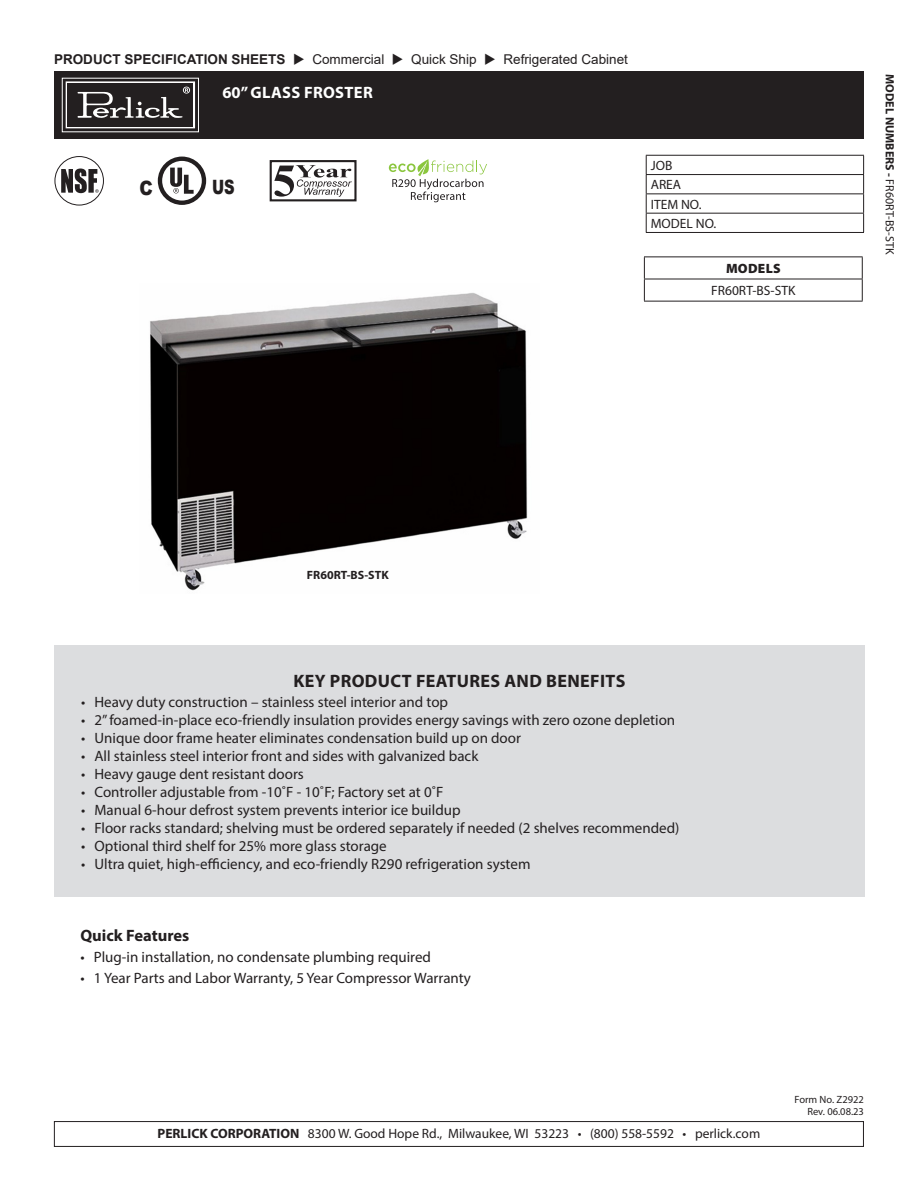
<style>
.page{position:relative;width:918px;height:1188px;background:#fff}
.page>*{position:absolute;margin:0;border:0;box-sizing:border-box;transform-origin:0 0}
.t1{font:900 19.8px "Arial";color:#231f20;scale:.74 1}
.t2{font:900 19.8px "Arial";color:#231f20;scale:.87 1}
.t3{font:700 18px "Myriad Pro";letter-spacing:.02em;color:#231f20}
.t4{font:700 16.5px "Myriad Pro";letter-spacing:.02em;color:#fff}
.t5{font:700 16.5px "Myriad Pro";color:#231f20}
.t6{font:15px "Myriad Pro";color:#231f20}
.t7{font:13.5px "Myriad Pro";color:#231f20}
.t8{font:13.5px "Arial";color:#231f20}
.t9{font:900 13.5px "Myriad Pro";letter-spacing:.02em;color:#231f20}
.t10{font:700 12px "Myriad Pro";color:#231f20}
.t11{font:10.5px "Myriad Pro";color:#231f20}
.s1{font-weight:700}
.s2{font-weight:400}
</style>
<div class="page">
<img style="left:150px;top:293px;width:378px;height:298px">
<hr style="left:644px;top:256px;width:219px;height:1px;background:#231f20">
<hr style="left:644px;top:279px;width:219px;height:1px;background:#231f20">
<svg style="left:644px;top:257px;width:1px;height:44px"></svg>
<svg style="left:862px;top:257px;width:1px;height:44px"></svg>
<hr style="left:644px;top:301px;width:219px;height:1px;background:#231f20">
<div style="left:54px;top:1121px;width:810px;height:26px;border:1px solid #231f20"></div>
<hr style="left:646px;top:155px;width:218px;height:1px;background:#231f20">
<hr style="left:646px;top:174px;width:218px;height:1px;background:#231f20">
<hr style="left:646px;top:193px;width:218px;height:1px;background:#231f20">
<hr style="left:646px;top:213px;width:218px;height:1px;background:#231f20">
<svg style="left:646px;top:156px;width:1px;height:76px"></svg>
<svg style="left:863px;top:156px;width:1px;height:76px"></svg>
<hr style="left:646px;top:232px;width:218px;height:1px;background:#231f20">
<div style="left:54px;top:71px;width:810px;height:68px;background:#231f20"></div>
<svg style="left:65px;top:81px;width:131px;height:48px"></svg>
<div style="left:54px;top:645px;width:811px;height:251px;background:#dcdddf"></div>
<div style="left:55px;top:156px;width:49px;height:49px;border:1px solid #231f20;border-radius:50%"></div>
<svg style="left:61px;top:169px;width:38px;height:24px"></svg>
<svg style="left:274px;top:165px;width:78px;height:32px"></svg>
<div style="left:270px;top:160px;width:87px;height:41px;border:2px solid #231f20"></div>
<svg style="left:158px;top:157px;width:48px;height:48px"></svg>
<svg style="left:389px;top:159px;width:98px;height:43px"></svg>
<p class="t8" style="left:54px;top:50px;width:575px"><span class="s1">PRODUCT SPECIFICATION SHEETS</span> ◆ Commercial ◆ Quick Ship ◆ Refrigerated Cabinet</p>
<p class="t4" style="left:222px;top:82px;width:152px">60” GLASS FROSTER</p>
<p class="t2" style="left:139px;top:173px;width:17px">C</p>
<p class="t1" style="left:212px;top:173px;width:32px">US</p>
<p class="t7" style="left:651px;top:157px;width:23px">JOB</p>
<p class="t7" style="left:651px;top:176px;width:32px">AREA</p>
<p class="t7" style="left:651px;top:196px;width:52px">ITEM NO.</p>
<p class="t7" style="left:651px;top:215px;width:67px">MODEL NO.</p>
<p class="t9" style="left:726px;top:259px;width:56px">MODELS</p>
<p class="t7" style="left:711px;top:282px;width:86px">FR60RT-BS-STK</p>
<p class="t10" style="left:898px;top:74px;width:182px;rotate:90deg">MODEL NUMBERS - <span class="s2">FR60RT-BS-STK</span></p>
<p class="t10" style="left:307px;top:567px;width:83px">FR60RT-BS-STK</p>
<p class="t3" style="left:293px;top:669px;width:334px">KEY PRODUCT FEATURES AND BENEFITS</p>
<p class="t6" style="left:81px;top:692px;width:369px">• Heavy duty construction – stainless steel interior and top</p>
<p class="t6" style="left:81px;top:710px;width:596px">• 2” foamed-in-place eco-friendly insulation provides energy savings with zero ozone depletion</p>
<p class="t6" style="left:81px;top:728px;width:442px">• Unique door frame heater eliminates condensation build up on door</p>
<p class="t6" style="left:81px;top:746px;width:399px">• All stainless steel interior front and sides with galvanized back</p>
<p class="t6" style="left:81px;top:764px;width:224px">• Heavy gauge dent resistant doors</p>
<p class="t6" style="left:81px;top:782px;width:364px">• Controller adjustable from -10˚F - 10˚F; Factory set at 0˚F</p>
<p class="t6" style="left:81px;top:800px;width:381px">• Manual 6-hour defrost system prevents interior ice buildup</p>
<p class="t6" style="left:81px;top:818px;width:600px">• Floor racks standard; shelving must be ordered separately if needed (2 shelves recommended)</p>
<p class="t6" style="left:81px;top:836px;width:307px">• Optional third shelf for 25% more glass storage</p>
<p class="t6" style="left:81px;top:854px;width:451px">• Ultra quiet, high-efficiency, and eco-friendly R290 refrigeration system</p>
<p class="t5" style="left:80px;top:925px;width:111px">Quick Features</p>
<p class="t6" style="left:80px;top:948px;width:352px">• Plug-in installation, no condensate plumbing required</p>
<p class="t6" style="left:80px;top:969px;width:392px">• 1 Year Parts and Labor Warranty, 5 Year Compressor Warranty</p>
<p class="t7" style="left:158px;top:1125px;width:604px"><span class="s1">PERLICK CORPORATION</span> 8300 W. Good Hope Rd., Milwaukee, WI 53223 • (800) 558-5592 • perlick.com</p>
<p class="t11" style="left:795px;top:1093px;width:71px">Form No. Z2922</p>
<p class="t11" style="left:807px;top:1105px;width:58px">Rev. 06.08.23</p>
</div>
